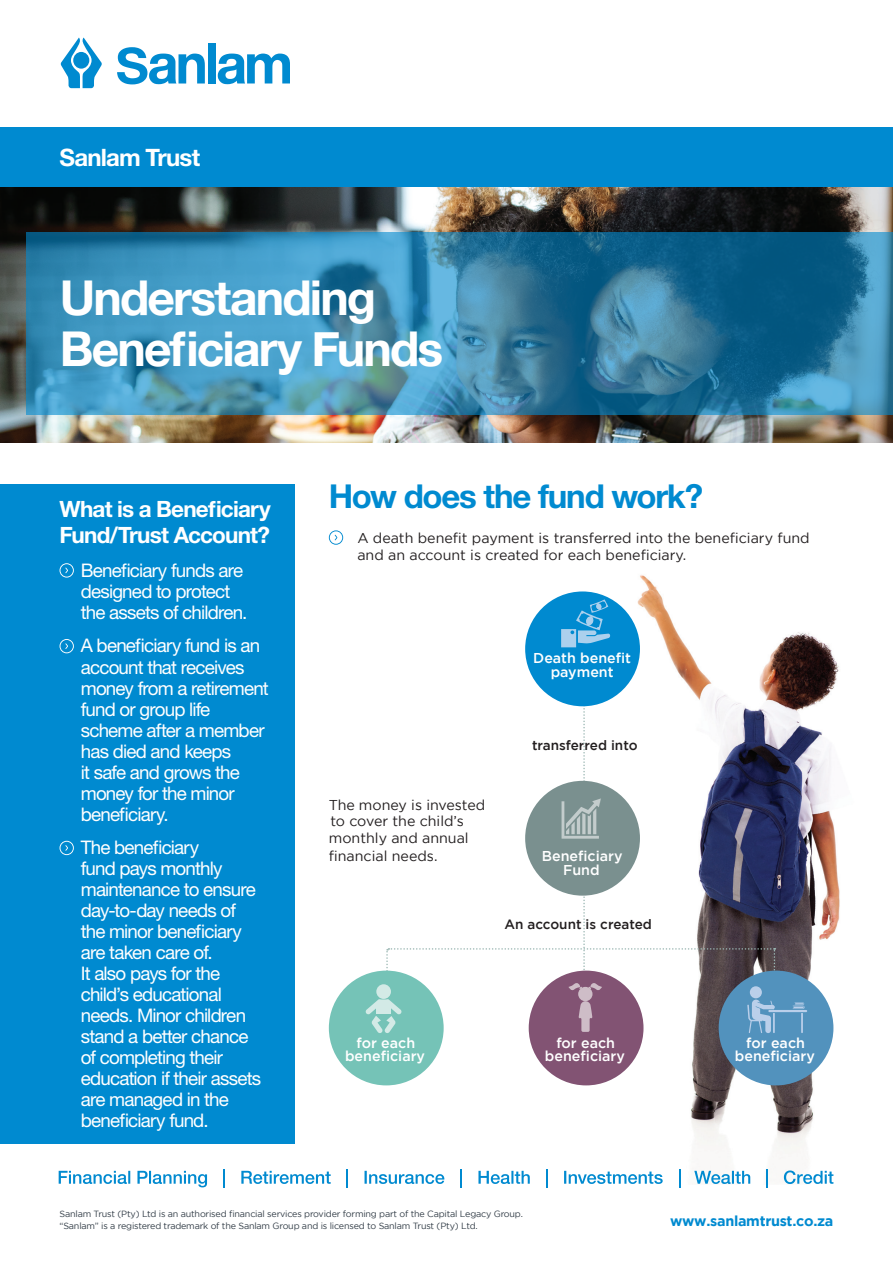
<style>
.page{position:relative;width:893px;height:1263px;background:#fff}
.page>*{position:absolute;margin:0;border:0;box-sizing:border-box;transform-origin:0 0}
.t1{font:700 48px/51px "Helvetica Neue";letter-spacing:-.04em;color:#fff}
.kleiner_helveticakop{font:700 33px "Helvetica Neue LT Std";letter-spacing:-.035em;color:#008ad0}
.kleiner_helveticakop-2{font:700 24px "Helvetica Neue LT Std";letter-spacing:-.03em;color:#fff}
.intro2{font:700 22.5px/25.5px "Helvetica Neue LT Std";letter-spacing:-.035em;color:#fff}
.intro2-2{font:18.75px/21px "Helvetica Neue LT Std";letter-spacing:-.045em;color:#fff}
.t2{font:700 14.4px "Gotham";letter-spacing:-.02em;color:#008ad0}
.body{font:14.25px/17.2px "Gotham";color:#231f20}
.body-2{font:500 14.25px/13.5px "Gotham";color:#fff;text-align:center}
.body-3{font:500 13.5px "Gotham";color:#231f20}
.t3{font:9px/12px "Gotham";letter-spacing:-.02em;color:#333e48}
</style>
<div class="page">
<svg style="left:218px;top:54px;width:72px;height:30px"></svg>
<svg style="left:117px;top:47px;width:88px;height:37px"></svg>
<div style="left:208px;top:43px;width:7px;height:40px;background:#008ad0"></div>
<svg style="left:61px;top:38px;width:41px;height:50px"></svg>
<div style="left:73px;top:52px;width:16px;height:17px;background:#008ad0;border-radius:50%"></div>
<img style="left:621px;top:575px;width:219px;height:609px">
<svg style="left:59px;top:1171px;width:148px;height:16px"></svg>
<svg style="left:224px;top:1169px;width:1px;height:18px"></svg>
<svg style="left:241px;top:1171px;width:90px;height:13px"></svg>
<svg style="left:365px;top:1171px;width:79px;height:13px"></svg>
<svg style="left:478px;top:1171px;width:52px;height:13px"></svg>
<svg style="left:564px;top:1171px;width:99px;height:13px"></svg>
<svg style="left:694px;top:1171px;width:56px;height:13px"></svg>
<svg style="left:784px;top:1170px;width:49px;height:14px"></svg>
<svg style="left:347px;top:1169px;width:1px;height:18px"></svg>
<svg style="left:461px;top:1169px;width:1px;height:18px"></svg>
<svg style="left:546px;top:1169px;width:1px;height:18px"></svg>
<svg style="left:679px;top:1169px;width:1px;height:18px"></svg>
<svg style="left:767px;top:1169px;width:1px;height:18px"></svg>
<svg style="left:329px;top:530px;width:14px;height:15px"></svg>
<div style="left:0;top:128px;width:893px;height:59px;background:#008ad0"></div>
<div style="left:0;top:485px;width:295px;height:659px;background:#008ad0"></div>
<svg style="left:60px;top:563px;width:14px;height:15px"></svg>
<svg style="left:60px;top:639px;width:14px;height:14px"></svg>
<svg style="left:60px;top:841px;width:14px;height:14px"></svg>
<div style="left:525px;top:591px;width:115px;height:115px;background:#008ad0;border-radius:50%"></div>
<div style="left:329px;top:970px;width:115px;height:115px;background:#75c3b7;border-radius:50%"></div>
<div style="left:529px;top:970px;width:114px;height:115px;background:#825373;border-radius:50%"></div>
<svg style="left:365px;top:999px;width:37px;height:34px"></svg>
<div style="left:376px;top:984px;width:15px;height:15px;background:#d3eae6;border-radius:50%"></div>
<svg style="left:386px;top:599px;width:389px;height:393px"></svg>
<div style="left:578px;top:987px;width:14px;height:14px;background:#cebdc7;border-radius:50%"></div>
<svg style="left:579px;top:1001px;width:13px;height:31px"></svg>
<div style="left:719px;top:970px;width:114px;height:115px;background:#5292bd;border-radius:50%"></div>
<div style="left:750px;top:986px;width:12px;height:12px;background:#bacfea;border-radius:50%"></div>
<hr style="left:768px;top:1010px;width:39px;height:2px;background:#bacfea">
<svg style="left:747px;top:999px;width:28px;height:34px"></svg>
<svg style="left:793px;top:1002px;width:12px;height:31px"></svg>
<img style="left:0;top:187px;width:893px;height:255px">
<svg style="left:27px;top:232px;width:866px;height:183px;background:#3584aa"></svg>
<p class="kleiner_helveticakop-2" style="left:60px;top:143px;width:142px">Sanlam Trust</p>
<p class="t1" style="left:60px;top:273px;width:385px">Understanding<br>Beneficiary Funds</p>
<p class="intro2" style="left:60px;top:496px;width:213px">What is a Beneficiary<br>Fund/Trust Account?</p>
<p class="intro2-2" style="left:81px;top:559px;width:168px">Beneficiary funds are designed to protect the assets of children.</p>
<p class="intro2-2" style="left:81px;top:635px;width:190px">A beneficiary fund is an account that receives money from a retirement fund or group life scheme after a member has died and keeps<br>it safe and grows the money for the minor beneficiary.</p>
<p class="intro2-2" style="left:81px;top:837px;width:182px">The beneficiary<br>fund pays monthly maintenance to ensure day-to-day needs of the minor beneficiary are taken care of.<br>It also pays for the child’s educational needs. Minor children stand a better chance of completing their education if their assets are managed in the beneficiary fund.</p>
<p class="kleiner_helveticakop" style="left:329px;top:476px;width:376px">How does the fund work?</p>
<p class="body" style="left:357px;top:529px;width:454px">A death benefit payment is transferred into the beneficiary fund and an account is created for each beneficiary.</p>
<p class="body-2" style="left:533px;top:650px;width:99px;line-height:14.2px">Death benefit payment</p>
<p class="body" style="left:329px;top:796px;width:158px">The money is invested</p>
<p class="body" style="left:329px;top:812px;width:141px">to cover the child’s monthly and annual financial needs.</p>
<p class="body-3" style="left:532px;top:738px;width:107px">transferred into</p>
<p class="body-2" style="left:542px;top:848px;width:82px;line-height:14.2px">Beneficiary<br>Fund</p>
<p class="body-3" style="left:504px;top:916px;width:149px">An account is created</p>
<p class="body-2" style="left:345px;top:1036px;width:81px">for each beneficiary</p>
<p class="body-2" style="left:545px;top:1036px;width:81px">for each beneficiary</p>
<p class="body-2" style="left:735px;top:1036px;width:81px">for each beneficiary</p>
<p class="t3" style="left:60px;top:1208px;width:465px">Sanlam Trust (Pty) Ltd is an authorised financial services provider forming part of the Capital Legacy Group. “Sanlam” is a registered trademark of the Sanlam Group and is licensed to Sanlam Trust (Pty) Ltd.</p>
<p class="t2" style="left:670px;top:1213px;width:165px">www.sanlamtrust.co.za</p>
</div>
